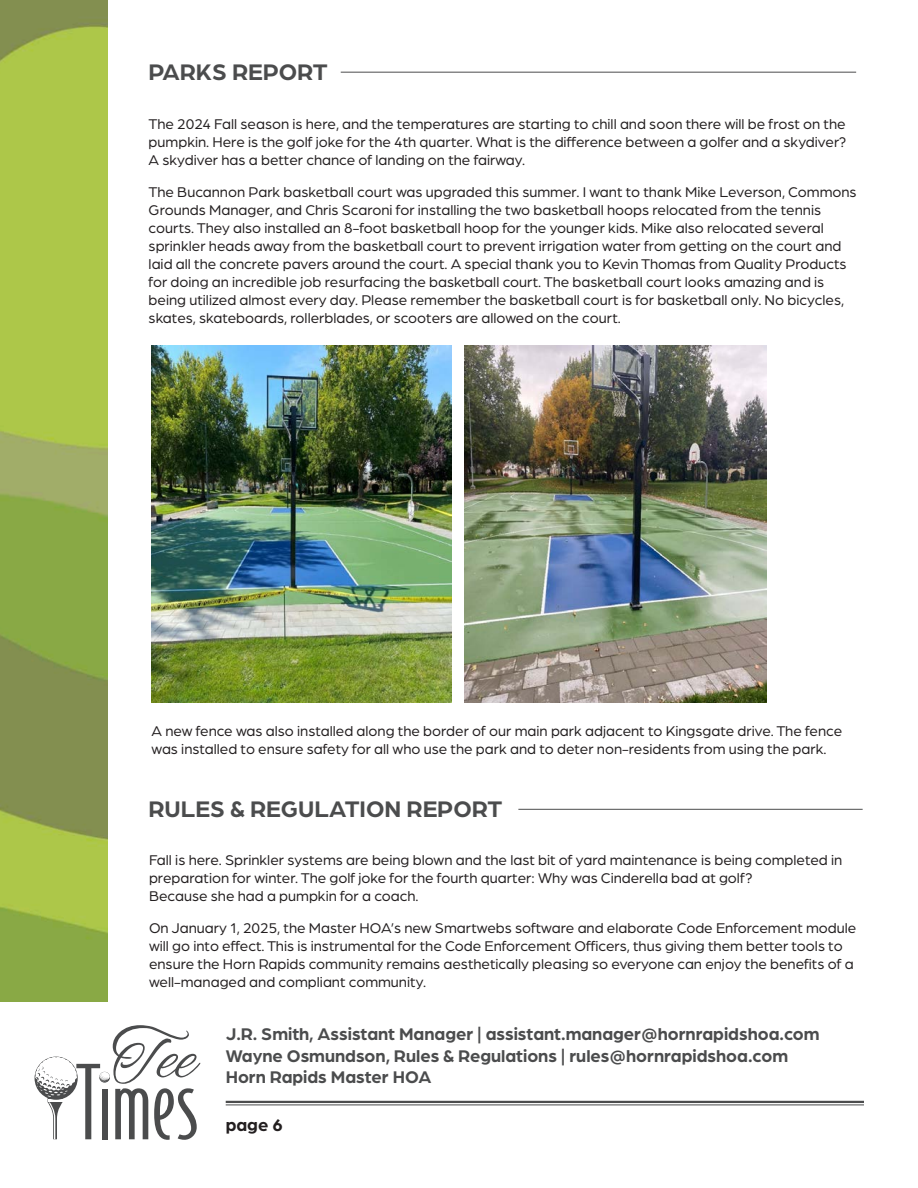
<style>
.page{position:relative;width:918px;height:1188px;background:#fff}
.page>*{position:absolute;margin:0;border:0;box-sizing:border-box;transform-origin:0 0}
.t1{font:700 24px "Arboria";color:#4b4c4d}
.t2{font:700 18px/21.6px "Arboria";color:#4b4c4d}
.t3{font:700 18px "Arboria";color:#231f20}
.t4{font:15px/18px "Arboria";color:#231f20}
</style>
<div class="page">
<img style="left:0;top:0;width:108px;height:1002px">
<hr style="left:226px;top:1101px;width:638px;height:2px;background:#4b4c4d">
<hr style="left:226px;top:1105px;width:638px;height:1px;background:#4b4c4d">
<svg style="left:35px;top:1001px;width:166px;height:139px"></svg>
<hr style="left:341px;top:72px;width:515px;height:1px;background:#4b4c4d">
<hr style="left:518px;top:809px;width:345px;height:1px;background:#4b4c4d">
<img style="left:151px;top:345px;width:301px;height:357px">
<img style="left:464px;top:345px;width:303px;height:357px">
<p class="t1" style="left:148px;top:56px;width:181px">PARKS REPORT</p>
<p class="t4" style="left:149px;top:115px;width:699px;text-align:justify">The 2024 Fall season is here, and the temperatures are starting to chill and soon there will be frost on the pumpkin. Here is the golf joke for the 4th quarter. What is the difference between a golfer and a skydiver?<br>A skydiver has a better chance of landing on the fairway.</p>
<p class="t4" style="left:149px;top:182px;width:710px">The Bucannon Park basketball court was upgraded this summer. I want to thank Mike Leverson, Commons Grounds Manager, and Chris Scaroni for installing the two basketball hoops relocated from the tennis courts. They also installed an 8-foot basketball hoop for the younger kids. Mike also relocated several sprinkler heads away from the basketball court to prevent irrigation water from getting on the court and laid all the concrete pavers around the court. A special thank you to Kevin Thomas from Quality Products for doing an incredible job resurfacing the basketball court. The basketball court looks amazing and is being utilized almost every day. Please remember the basketball court is for basketball only. No bicycles, skates, skateboards, rollerblades, or scooters are allowed on the court.</p>
<p class="t4" style="left:151px;top:721px;width:692px">A new fence was also installed along the border of our main park adjacent to Kingsgate drive. The fence was installed to ensure safety for all who use the park and to deter non-residents from using the park.</p>
<p class="t1" style="left:148px;top:793px;width:355px">RULES &amp; REGULATION REPORT</p>
<p class="t4" style="left:149px;top:851px;width:695px">Fall is here. Sprinkler systems are being blown and the last bit of yard maintenance is being completed in preparation for winter. The golf joke for the fourth quarter: Why was Cinderella bad at golf?<br>Because she had a pumpkin for a coach.</p>
<p class="t4" style="left:149px;top:918px;width:709px">On January 1, 2025, the Master HOA’s new Smartwebs software and elaborate Code Enforcement module will go into effect. This is instrumental for the Code Enforcement Officers, thus giving them better tools to ensure the Horn Rapids community remains aesthetically pleasing so everyone can enjoy the benefits of a well-managed and compliant community.</p>
<p class="t2" style="left:226px;top:1022px;width:595px">J.R. Smith, Assistant Manager | assistant.manager@hornrapidshoa.com</p>
<p class="t2" style="left:226px;top:1044px;width:564px">Wayne Osmundson, Rules &amp; Regulations | rules@hornrapidshoa.com<br>Horn Rapids Master HOA</p>
<p class="t3" style="left:226px;top:1112px;width:59px">page 6</p>
</div>
